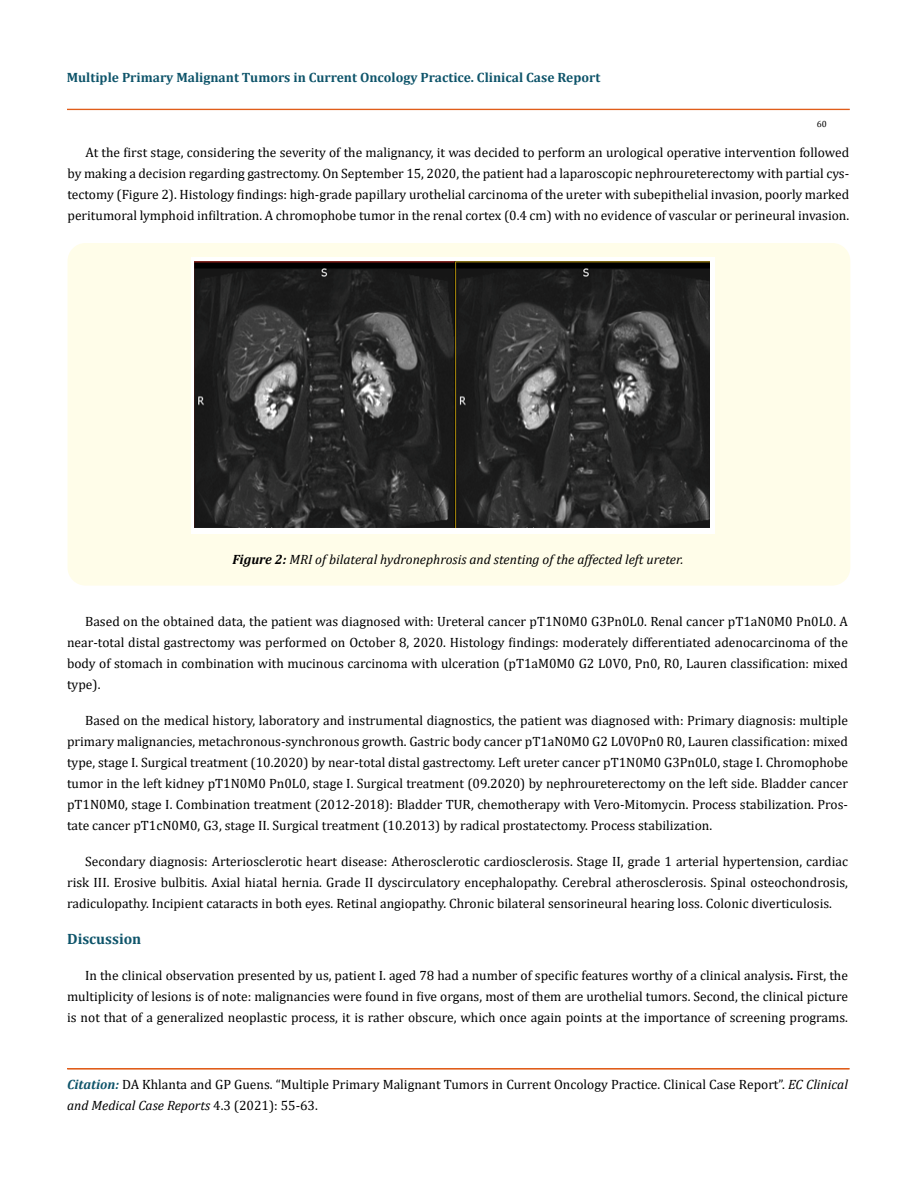
<style>
.page{position:relative;width:917px;height:1188px;background:#fff}
.page>*{position:absolute;margin:0;border:0;box-sizing:border-box;transform-origin:0 0}
.t1{font:700 15px "Cambria";color:#0e546a}
.t2{font:13.5px/21px "Cambria";color:#000;text-align:justify}
.t3{font:700 13.5px "Cambria";color:#0e546a}
.t4{font:italic 13.5px "Cambria";color:#000}
.t5{font:9px "Cambria";color:#000}
.s1{font-weight:700}
.s2{font-weight:700;font-style:italic;color:#0e546a}
.s3{font-style:italic}
</style>
<div class="page">
<div style="left:67px;top:109px;width:782px;height:1px;border:1px solid #e05d1a"></div>
<div style="left:68px;top:243px;width:782px;height:343px;background:#fffde9;border-radius:18px"></div>
<img style="left:191px;top:258px;width:523px;height:275px">
<p class="t3" style="left:67px;top:68px;width:535px">Multiple Primary Malignant Tumors in Current Oncology Practice. Clinical Case Report</p>
<p class="t5" style="left:816px;top:118px;width:11px">60</p>
<p class="t2" style="left:68px;top:142px;width:783px;text-indent:18px">At the first stage, considering the severity of the malignancy, it was decided to perform an urological operative intervention followed by making a decision regarding gastrectomy. On September 15, 2020, the patient had a laparoscopic nephroureterectomy with partial cys&shy;tectomy (Figure 2). Histology findings: high-grade papillary urothelial carcinoma of the ureter with subepithelial invasion, poorly marked peritumoral lymphoid infiltration. A chromophobe tumor in the renal cortex (0.4 cm) with no evidence of vascular or perineural invasion.</p>
<p class="t4" style="left:232px;top:550px;width:452px"><span class="s1">Figure 2:</span> MRI of bilateral hydronephrosis and stenting of the affected left ureter.</p>
<p class="t2" style="left:67px;top:611px;width:782px;text-indent:18px">Based on the obtained data, the patient was diagnosed with: Ureteral cancer pT1N0M0 G3Pn0L0. Renal cancer pT1aN0M0 Pn0L0. A near-total distal gastrectomy was performed on October 8, 2020. Histology findings: moderately differentiated adenocarcinoma of the body of stomach in combination with mucinous carcinoma with ulceration (pT1aM0M0 G2 L0V0, Pn0, R0, Lauren classification: mixed type).</p>
<p class="t2" style="left:67px;top:710px;width:782px;text-indent:18px">Based on the medical history, laboratory and instrumental diagnostics, the patient was diagnosed with: Primary diagnosis: multiple primary malignancies, metachronous-synchronous growth. Gastric body cancer pT1aN0M0 G2 L0V0Pn0 R0, Lauren classification: mixed type, stage I. Surgical treatment (10.2020) by near-total distal gastrectomy. Left ureter cancer pT1N0M0 G3Pn0L0, stage I. Chromophobe tumor in the left kidney pT1N0M0 Pn0L0, stage I. Surgical treatment (09.2020) by nephroureterectomy on the left side. Bladder cancer pT1N0M0, stage I. Combination treatment (2012-2018): Bladder TUR, chemotherapy with Vero-Mitomycin. Process stabilization. Pros&shy;tate cancer pT1cN0M0, G3, stage II. Surgical treatment (10.2013) by radical prostatectomy. Process stabilization.</p>
<p class="t2" style="left:67px;top:851px;width:782px;text-indent:18px">Secondary diagnosis: Arteriosclerotic heart disease: Atherosclerotic cardiosclerosis. Stage II, grade 1 arterial hypertension, cardiac risk III. Erosive bulbitis. Axial hiatal hernia. Grade II dyscirculatory encephalopathy. Cerebral atherosclerosis. Spinal osteochondrosis, radiculopathy. Incipient cataracts in both eyes. Retinal angiopathy. Chronic bilateral sensorineural hearing loss. Colonic diverticulosis.</p>
<p class="t1" style="left:67px;top:928px;width:76px">Discussion</p>
<p class="t2" style="left:67px;top:965px;width:782px;text-indent:18px">In the clinical observation presented by us, patient I. aged 78 had a number of specific features worthy of a clinical analysis<span class="s1">.</span> First, the multiplicity of lesions is of note: malignancies were found in five organs, most of them are urothelial tumors. Second, the clinical picture is not that of a generalized neoplastic process, it is rather obscure, which once again points at the importance of screening programs.</p>
<p class="t2" style="left:67px;top:1074px;width:782px"><span class="s2">Citation:</span> DA Khlanta and GP Guens. “Multiple Primary Malignant Tumors in Current Oncology Practice. Clinical Case Report”. <span class="s3">EC Clinical and Medical Case Reports</span> 4.3 (2021): 55-63.</p>
</div>
